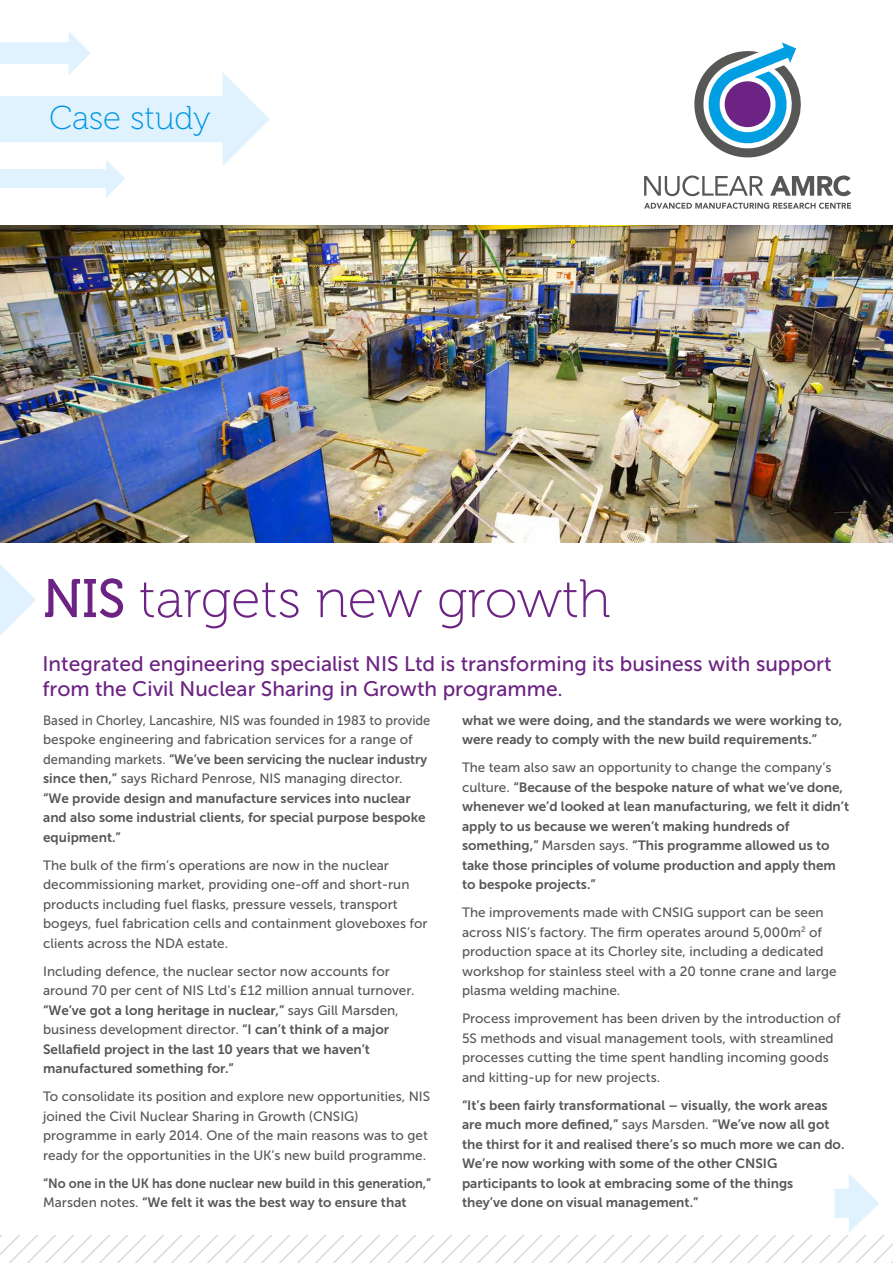
<style>
.page{position:relative;width:893px;height:1263px;background:#fff}
.page>*{position:absolute;margin:0;border:0;box-sizing:border-box;transform-origin:0 0}
.t1{font:54px "Museo 100";color:#6c2383}
.t2{font:33px "Museo 100";color:#009fe3}
.t3{font:21px/25.5px "Museo Sans 500";color:#6c2383}
.t4{font:13.5px/19.5px "Museo Sans 500";color:#575756}
.t5{font:13.5px/19.5px "Museo Sans 700";color:#575756}
.t6{font:13.5px/19.5px "Museo Sans 500";color:#575756;scale:.95 1}
.t7{font:13.5px/19.5px "Museo Sans 700";color:#575756;scale:.94 1}
.t8{font:13.5px "Museo Sans 700";color:#575756;scale:.96 1}
.s1{font-family:"Museo 500"}
.s2{font-family:"Museo Sans 500"}
.s3{font-family:"Museo Sans 700"}
</style>
<div class="page">
<img style="left:0;top:225px;width:893px;height:317px">
<svg style="left:694px;top:42px;width:107px;height:116px"></svg>
<svg style="left:644px;top:175px;width:207px;height:34px"></svg>
<svg style="left:0;top:539px;width:36px;height:97px"></svg>
<svg style="left:0;top:31px;width:269px;height:167px"></svg>
<svg style="left:0;top:1174px;width:893px;height:89px"></svg>
<h2 class="t2" style="left:50px;top:101px;width:163px">Case study</h2>
<h1 class="t1" style="left:43px;top:570px;width:569px"><span class="s1">NIS</span> targets new growth</h1>
<h3 class="t3" style="left:43px;top:651px;width:791px">Integrated engineering specialist NIS Ltd is transforming its business with support from the Civil Nuclear Sharing in Growth programme.</h3>
<p class="t6" style="left:43px;top:710px;width:409px">Based in Chorley, Lancashire, NIS was founded in 1983 to provide bespoke engineering and fabrication services for a range of</p>
<p class="t8" style="left:43px;top:751px;width:402px"><span class="s2">demanding markets.</span> “We’ve been servicing the nuclear industry</p>
<p class="t4" style="left:43px;top:769px;width:361px"><span class="s3">since then,”</span> says Richard Penrose, NIS managing director.</p>
<p class="t5" style="left:43px;top:788px;width:384px">“We provide design and manufacture services into nuclear and also some industrial clients, for special purpose bespoke equipment.”</p>
<p class="t4" style="left:43px;top:855px;width:386px">The bulk of the firm’s operations are now in the nuclear decommissioning market, providing one-off and short-run products including fuel flasks, pressure vessels, transport bogeys, fuel fabrication cells and containment gloveboxes for clients across the NDA estate.</p>
<p class="t4" style="left:43px;top:961px;width:373px">Including defence, the nuclear sector now accounts for around 70 per cent of NIS Ltd’s £12 million annual turnover.</p>
<p class="t5" style="left:43px;top:1000px;width:357px">“We’ve got a long heritage in nuclear,” <span class="s2">says Gill Marsden,</span></p>
<p class="t4" style="left:43px;top:1020px;width:348px">business development director. <span class="s3">“I can’t think of a major</span></p>
<p class="t5" style="left:43px;top:1039px;width:328px">Sellafield project in the last 10 years that we haven’t manufactured something for.”</p>
<p class="t4" style="left:43px;top:1087px;width:389px">To consolidate its position and explore new opportunities, NIS joined the Civil Nuclear Sharing in Growth (CNSIG) programme in early 2014. One of the main reasons was to get ready for the opportunities in the UK’s new build programme.</p>
<p class="t7" style="left:43px;top:1173px;width:414px">“No one in the UK has done nuclear new build in this generation,”<br><span class="s2">Marsden notes.</span> “We felt it was the best way to ensure that</p>
<p class="t5" style="left:462px;top:710px;width:382px">what we were doing, and the standards we were working to, were ready to comply with the new build requirements.”</p>
<p class="t4" style="left:462px;top:758px;width:371px">The team also saw an opportunity to change the company’s</p>
<p class="t5" style="left:462px;top:777px;width:389px"><span class="s2">culture.</span> “Because of the bespoke nature of what we’ve done, whenever we’d looked at lean manufacturing, we felt it didn’t apply to us because we weren’t making hundreds of something,” <span class="s2">Marsden says.</span> “This programme allowed us to take those principles of volume production and apply them to bespoke projects.”</p>
<p class="t4" style="left:462px;top:903px;width:376px">The improvements made with CNSIG support can be seen across NIS’s factory. The firm operates around 5,000m<sup>2</sup> of production space at its Chorley site, including a dedicated workshop for stainless steel with a 20 tonne crane and large plasma welding machine.</p>
<p class="t4" style="left:462px;top:1009px;width:380px">Process improvement has been driven by the introduction of 5S methods and visual management tools, with streamlined processes cutting the time spent handling incoming goods and kitting-up for new projects.</p>
<p class="t5" style="left:462px;top:1095px;width:384px">“It’s been fairly transformational – visually, the work areas are much more defined,” <span class="s2">says Marsden.</span> “We’ve now all got the thirst for it and realised there’s so much more we can do.<br>We’re now working with some of the other CNSIG participants to look at embracing some of the things<br>they’ve done on visual management.”</p>
</div>
